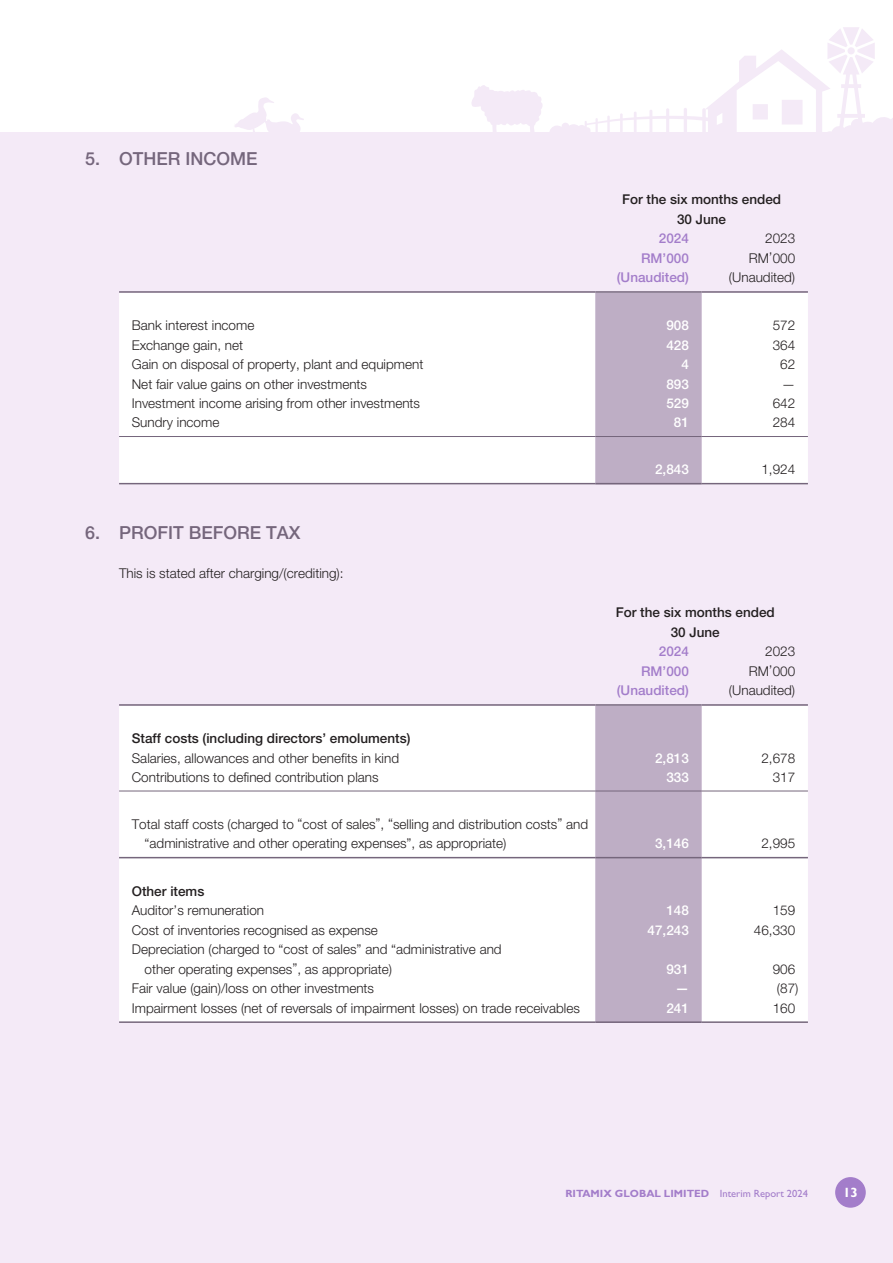
<style>
.page{position:relative;width:893px;height:1263px;background:#fff}
.page>*{position:absolute;margin:0;border:0;box-sizing:border-box;transform-origin:0 0}
.t1{font:500 18px "Helvetica Neue LT Std";color:#75667c}
.t2{font:300 13.5px/19.5px "Helvetica Neue LT Std";color:#231f20}
.t3{font:500 13.5px/19.5px "Helvetica Neue LT Std";color:#231f20;text-align:center}
.t4{font:500 13.5px "Helvetica Neue LT Std";color:#fff}
.t5{font:500 13.5px "Helvetica Neue LT Std";color:#a37dca}
.t6{font:700 13.5px "Gill Sans Std";color:#fff}
.t7{font:700 10.5px "Gill Sans Std";color:#a37dca}
.s1{font-weight:400}
</style>
<div class="page">
<div style="left:0;top:132px;width:893px;height:1131px;background:#f4eaf7"></div>
<svg style="left:471px;top:27px;width:422px;height:105px"></svg>
<svg style="left:235px;top:97px;width:69px;height:35px"></svg>
<div style="left:835px;top:1177px;width:31px;height:31px;background:#a37dca;border-radius:50%"></div>
<div style="left:119px;top:293px;width:689px;height:189px;background:#fff"></div>
<div style="left:595px;top:293px;width:107px;height:190px;background:#beaec5"></div>
<hr style="left:119px;top:291px;width:476px;height:2px;background:#75667c">
<hr style="left:595px;top:291px;width:107px;height:2px;background:#75667c">
<hr style="left:702px;top:291px;width:106px;height:2px;background:#75667c">
<hr style="left:119px;top:436px;width:476px;height:1px;background:#75667c">
<hr style="left:595px;top:436px;width:107px;height:1px;background:#75667c">
<hr style="left:702px;top:436px;width:106px;height:1px;background:#75667c">
<hr style="left:119px;top:483px;width:476px;height:1px;background:#75667c">
<hr style="left:595px;top:483px;width:107px;height:1px;background:#75667c">
<hr style="left:702px;top:483px;width:106px;height:1px;background:#75667c">
<div style="left:119px;top:706px;width:689px;height:315px;background:#fff"></div>
<div style="left:595px;top:706px;width:107px;height:315px;background:#beaec5"></div>
<hr style="left:119px;top:704px;width:476px;height:2px;background:#75667c">
<hr style="left:595px;top:704px;width:107px;height:2px;background:#75667c">
<hr style="left:702px;top:704px;width:106px;height:2px;background:#75667c">
<hr style="left:119px;top:791px;width:476px;height:1px;background:#75667c">
<hr style="left:595px;top:791px;width:107px;height:1px;background:#75667c">
<hr style="left:702px;top:791px;width:106px;height:1px;background:#75667c">
<hr style="left:119px;top:857px;width:476px;height:1px;background:#75667c">
<hr style="left:595px;top:857px;width:107px;height:1px;background:#75667c">
<hr style="left:702px;top:857px;width:106px;height:1px;background:#75667c">
<hr style="left:119px;top:1021px;width:476px;height:2px;background:#75667c">
<hr style="left:595px;top:1021px;width:107px;height:2px;background:#75667c">
<hr style="left:702px;top:1021px;width:106px;height:2px;background:#75667c">
<h1 class="t1" style="left:85px;top:148px;width:174px">5. OTHER INCOME</h1>
<p class="t3" style="left:622px;top:190px;width:161px">For the six months ended<br>30 June</p>
<p class="t5" style="left:659px;top:231px;width:32px">2024</p>
<p class="t2" style="left:765px;top:229px;width:32px">2023</p>
<p class="t5" style="left:641px;top:250px;width:49px">RM’000</p>
<p class="t2" style="left:749px;top:248px;width:48px">RM’000</p>
<p class="t5" style="left:617px;top:270px;width:74px">(Unaudited)</p>
<p class="t2" style="left:729px;top:268px;width:68px">(Unaudited)</p>
<p class="t2" style="left:132px;top:315px;width:124px">Bank interest income</p>
<p class="t4" style="left:666px;top:317px;width:24px">908</p>
<p class="t2" style="left:773px;top:315px;width:24px">572</p>
<p class="t2" style="left:132px;top:335px;width:113px">Exchange gain, net</p>
<p class="t4" style="left:666px;top:337px;width:24px">428</p>
<p class="t2" style="left:773px;top:335px;width:24px">364</p>
<p class="t2" style="left:132px;top:354px;width:293px">Gain on disposal of property, plant and equipment</p>
<p class="t4" style="left:681px;top:356px;width:9px">4</p>
<p class="t2" style="left:780px;top:354px;width:17px">62</p>
<p class="t2" style="left:132px;top:374px;width:237px">Net fair value gains on other investments</p>
<p class="t4" style="left:666px;top:376px;width:24px">893</p>
<p class="t2" style="left:782px;top:374px;width:15px">—</p>
<p class="t2" style="left:132px;top:393px;width:290px">Investment income arising from other investments</p>
<p class="t4" style="left:666px;top:395px;width:24px">529</p>
<p class="t2" style="left:773px;top:393px;width:24px">642</p>
<p class="t2" style="left:132px;top:413px;width:89px">Sundry income</p>
<p class="t4" style="left:674px;top:415px;width:17px">81</p>
<p class="t2" style="left:773px;top:413px;width:24px">284</p>
<p class="t4" style="left:655px;top:461px;width:35px">2,843</p>
<p class="t2" style="left:761px;top:459px;width:35px">1,924</p>
<h1 class="t1" style="left:85px;top:522px;width:217px">6. PROFIT BEFORE TAX</h1>
<p class="t2" style="left:119px;top:564px;width:226px">This is stated after charging/(crediting):</p>
<p class="t3" style="left:616px;top:603px;width:161px">For the six months ended<br>30 June</p>
<p class="t5" style="left:659px;top:644px;width:32px">2024</p>
<p class="t2" style="left:765px;top:642px;width:32px">2023</p>
<p class="t5" style="left:641px;top:663px;width:49px">RM’000</p>
<p class="t2" style="left:749px;top:661px;width:48px">RM’000</p>
<p class="t5" style="left:617px;top:683px;width:74px">(Unaudited)</p>
<p class="t2" style="left:729px;top:681px;width:68px">(Unaudited)</p>
<p class="t3" style="left:132px;top:728px;width:280px">Staff costs (including directors’ emoluments)</p>
<p class="t2" style="left:132px;top:748px;width:269px">Salaries, allowances and other benefits in kind</p>
<p class="t4" style="left:655px;top:750px;width:35px">2,813</p>
<p class="t2" style="left:761px;top:748px;width:35px">2,678</p>
<p class="t2" style="left:132px;top:767px;width:248px">Contributions to defined contribution plans</p>
<p class="t4" style="left:666px;top:769px;width:24px">333</p>
<p class="t2" style="left:773px;top:767px;width:24px">317</p>
<p class="t2" style="left:145px;top:814px;width:445px;text-indent:-13px">Total staff costs (charged to “cost of sales”, “selling and distribution costs” and “administrative and other operating expenses”, as appropriate)</p>
<p class="t4" style="left:655px;top:835px;width:35px">3,146</p>
<p class="t2" style="left:761px;top:833px;width:35px">2,995</p>
<p class="t3" style="left:132px;top:881px;width:74px">Other items</p>
<p class="t2" style="left:132px;top:900px;width:134px">Auditor’s remuneration</p>
<p class="t4" style="left:666px;top:902px;width:24px">148</p>
<p class="t2" style="left:773px;top:900px;width:24px">159</p>
<p class="t2" style="left:132px;top:920px;width:248px">Cost of inventories recognised as expense</p>
<p class="t4" style="left:648px;top:922px;width:43px">47,243</p>
<p class="t2" style="left:754px;top:920px;width:43px">46,330</p>
<p class="t2" style="left:145px;top:939px;width:359px;text-indent:-13px">Depreciation (charged to “cost of sales” and “administrative and other operating expenses”, as appropriate)</p>
<p class="t4" style="left:666px;top:961px;width:24px">931</p>
<p class="t2" style="left:773px;top:959px;width:24px">906</p>
<p class="t2" style="left:132px;top:978px;width:244px">Fair value (gain)/loss on other investments</p>
<p class="t4" style="left:675px;top:980px;width:15px">—</p>
<p class="t2" style="left:777px;top:978px;width:23px">(87)</p>
<p class="t2" style="left:132px;top:998px;width:450px">Impairment losses (net of reversals of impairment losses) on trade receivables</p>
<p class="t4" style="left:666px;top:1000px;width:24px">241</p>
<p class="t2" style="left:773px;top:998px;width:24px">160</p>
<p class="t7" style="left:565px;top:1187px;width:244px">RITAMIX GLOBAL LIMITED <span class="s1">Interim Report 2024</span></p>
<p class="t6" style="left:843px;top:1184px;width:16px">13</p>
</div>
